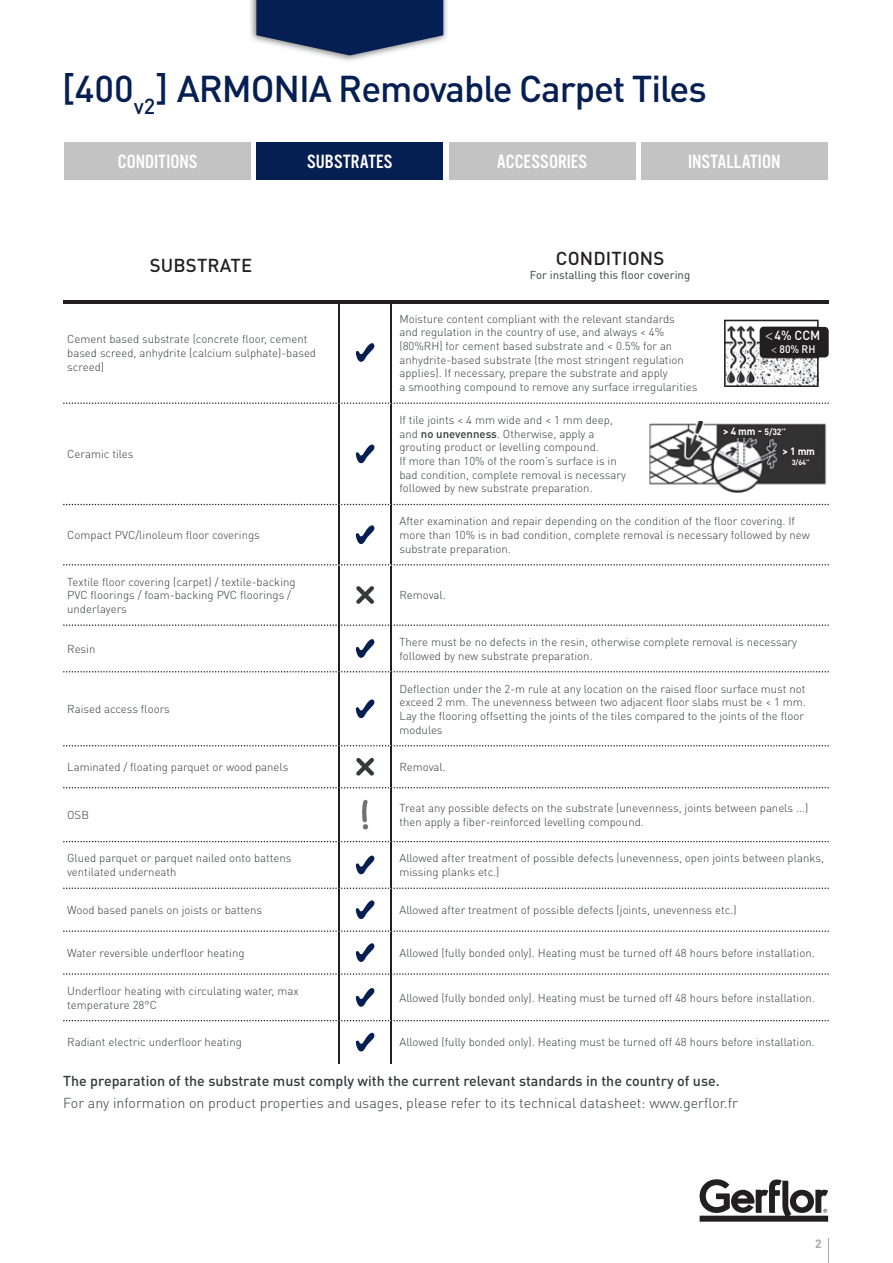
<style>
.page{position:relative;width:893px;height:1263px;background:#fff}
.page>*{position:absolute;margin:0;border:0;box-sizing:border-box;transform-origin:0 0}
.t1{font:500 36.9px "DIN Pro";letter-spacing:-.03em;color:#061f53}
.t2{font:19.95px "Alternate Got No 3 D";color:#fff}
.t3{font:500 18.6px "DIN Pro";letter-spacing:.01em;color:#231f20}
.t4{font:300 14.25px "DIN Pro";color:#35393a}
.t5{font:500 14.25px "DIN Pro";color:#35393a}
.t6{font:500 13.2px "DIN Pro";color:#fff;scale:.95 1}
.t7{font:700 12px "DIN Pro";color:#a8a9ad}
.t8{font:300 11.4px/13.6px "DIN Pro";color:#35393a}
.t9{font:11.4px "DIN Pro";color:#35393a}
.t10{font:500 10.8px "DIN Pro";color:#fff;scale:.95 1}
.t11{font:700 10.5px "DIN Pro";color:#fff;scale:.95 1}
.t12{font:700 9px "DIN Pro";color:#fff;scale:.95 1}
.t13{font:700 7.5px "DIN Pro";color:#fff;scale:.95 1}
.s1{font-weight:500}
.s2{font-family:"Minion Pro";font-weight:400;font-size:14.4px}
.s3{font-family:"Minion Pro";font-weight:400}
.s4{font-size:10.5px}
</style>
<div class="page">
<img style="left:250px;top:0;width:197px;height:61px">
<svg style="left:256px;top:0;width:187px;height:55px"></svg>
<hr style="left:63px;top:300px;width:276px;height:3px;background:#231f20">
<hr style="left:338px;top:303px;width:1px;height:99px;background:#231f20">
<hr style="left:339px;top:300px;width:52px;height:3px;background:#231f20">
<hr style="left:391px;top:303px;width:1px;height:99px;background:#231f20">
<hr style="left:391px;top:300px;width:438px;height:3px;background:#231f20">
<hr style="left:338px;top:404px;width:1px;height:100px;background:#231f20">
<hr style="left:391px;top:404px;width:1px;height:100px;background:#231f20">
<svg style="left:63px;top:402px;width:766px;height:2px"></svg>
<hr style="left:338px;top:505px;width:1px;height:59px;background:#231f20">
<hr style="left:391px;top:505px;width:1px;height:59px;background:#231f20">
<svg style="left:63px;top:504px;width:766px;height:1px"></svg>
<hr style="left:338px;top:565px;width:1px;height:59px;background:#231f20">
<hr style="left:391px;top:565px;width:1px;height:59px;background:#231f20">
<svg style="left:63px;top:564px;width:766px;height:1px"></svg>
<hr style="left:338px;top:626px;width:1px;height:45px;background:#231f20">
<hr style="left:338px;top:672px;width:1px;height:73px;background:#231f20">
<hr style="left:391px;top:626px;width:1px;height:45px;background:#231f20">
<hr style="left:391px;top:672px;width:1px;height:73px;background:#231f20">
<svg style="left:63px;top:624px;width:766px;height:2px"></svg>
<hr style="left:338px;top:746px;width:1px;height:41px;background:#231f20">
<hr style="left:391px;top:746px;width:1px;height:41px;background:#231f20">
<svg style="left:63px;top:671px;width:766px;height:1px"></svg>
<svg style="left:63px;top:745px;width:766px;height:1px"></svg>
<hr style="left:338px;top:788px;width:1px;height:53px;background:#231f20">
<hr style="left:391px;top:788px;width:1px;height:53px;background:#231f20">
<svg style="left:63px;top:787px;width:766px;height:1px"></svg>
<hr style="left:338px;top:842px;width:1px;height:45px;background:#231f20">
<hr style="left:338px;top:889px;width:1px;height:41px;background:#231f20">
<hr style="left:391px;top:842px;width:1px;height:45px;background:#231f20">
<hr style="left:391px;top:889px;width:1px;height:41px;background:#231f20">
<svg style="left:63px;top:841px;width:766px;height:1px"></svg>
<hr style="left:338px;top:932px;width:1px;height:41px;background:#231f20">
<hr style="left:391px;top:932px;width:1px;height:41px;background:#231f20">
<svg style="left:63px;top:887px;width:766px;height:2px"></svg>
<svg style="left:63px;top:930px;width:766px;height:2px"></svg>
<hr style="left:338px;top:975px;width:1px;height:45px;background:#231f20">
<hr style="left:391px;top:975px;width:1px;height:45px;background:#231f20">
<svg style="left:63px;top:973px;width:766px;height:2px"></svg>
<hr style="left:338px;top:1021px;width:1px;height:42px;background:#231f20">
<hr style="left:391px;top:1021px;width:1px;height:42px;background:#231f20">
<svg style="left:63px;top:1020px;width:766px;height:1px"></svg>
<svg style="left:356px;top:343px;width:18px;height:19px"></svg>
<svg style="left:356px;top:444px;width:18px;height:19px"></svg>
<svg style="left:356px;top:525px;width:18px;height:19px"></svg>
<svg style="left:356px;top:586px;width:18px;height:18px"></svg>
<svg style="left:356px;top:639px;width:18px;height:19px"></svg>
<svg style="left:356px;top:699px;width:18px;height:19px"></svg>
<svg style="left:356px;top:758px;width:18px;height:18px"></svg>
<svg style="left:362px;top:799px;width:6px;height:30px"></svg>
<svg style="left:356px;top:856px;width:18px;height:18px"></svg>
<svg style="left:356px;top:900px;width:18px;height:19px"></svg>
<svg style="left:356px;top:943px;width:18px;height:19px"></svg>
<svg style="left:356px;top:988px;width:18px;height:19px"></svg>
<svg style="left:356px;top:1033px;width:18px;height:18px"></svg>
<svg style="left:724px;top:320px;width:95px;height:67px"></svg>
<div style="left:760px;top:327px;width:69px;height:30px;background:#231f20;border-radius:4px"></div>
<svg style="left:700px;top:1179px;width:128px;height:43px"></svg>
<div style="left:64px;top:142px;width:187px;height:38px;background:#c4c3c4"></div>
<div style="left:449px;top:142px;width:186px;height:38px;background:#c4c3c4"></div>
<div style="left:256px;top:142px;width:187px;height:38px;background:#061f53"></div>
<div style="left:641px;top:142px;width:187px;height:38px;background:#c4c3c4"></div>
<img style="left:649px;top:421px;width:178px;height:72px">
<div style="left:718px;top:426px;width:73px;height:11px;background:#323031"></div>
<div style="left:781px;top:447px;width:36px;height:20px;background:#323031"></div>
<svg style="left:828px;top:1238px;width:1px;height:25px"></svg>
<h1 class="t1" style="left:62px;top:64px;width:646px">[400<sub>v2</sub>] ARMONIA Removable Carpet Tiles</h1>
<h2 class="t2" style="left:118px;top:151px;width:81px">CONDITIONS</h2>
<h2 class="t2" style="left:307px;top:151px;width:87px">SUBSTRATES</h2>
<h2 class="t2" style="left:497px;top:151px;width:92px">ACCESSORIES</h2>
<h2 class="t2" style="left:688px;top:151px;width:94px">INSTALLATION</h2>
<h3 class="t3" style="left:150px;top:253px;width:104px">SUBSTRATE</h3>
<h3 class="t3" style="left:556px;top:246px;width:110px">CONDITIONS</h3>
<p class="t9" style="left:530px;top:266px;width:162px">For installing this floor covering</p>
<p class="t8" style="left:67px;top:332px;width:250px">Cement based substrate (concrete floor, cement based screed, anhydrite (calcium sulphate)-based screed)</p>
<p class="t8" style="left:67px;top:447px;width:68px">Ceramic tiles</p>
<p class="t8" style="left:399px;top:311px;width:300px">Moisture content compliant with the relevant standards<br>and regulation in the country of use, and always &lt; 4% (80%RH) for cement based substrate and &lt; 0.5% for an anhydrite-based substrate (the most stringent regulation applies). If necessary, prepare the substrate and apply<br>a smoothing compound to remove any surface irregularities</p>
<p class="t8" style="left:399px;top:413px;width:228px">If tile joints &lt; 4 mm wide and &lt; 1 mm deep, and <span class="s1">no unevenness</span>. Otherwise, apply a grouting product or levelling compound.<br>If more than 10% of the room’s surface is in bad condition, complete removal is necessary followed by new substrate preparation.</p>
<p class="t6" style="left:765px;top:326px;width:60px"><span class="s2">&lt;</span>4% CCM</p>
<p class="t10" style="left:771px;top:341px;width:48px"><span class="s3">&lt;</span> 80% RH</p>
<p class="t12" style="left:723px;top:426px;width:68px"><span class="s4">&gt; 4 mm -</span> 5/32’’</p>
<p class="t11" style="left:783px;top:444px;width:36px">&gt; 1 mm</p>
<p class="t13" style="left:792px;top:457px;width:20px">3/64’’</p>
<p class="t8" style="left:67px;top:528px;width:194px">Compact PVC/linoleum floor coverings</p>
<p class="t8" style="left:67px;top:574px;width:230px">Textile floor covering (carpet) / textile-backing<br>PVC floorings / foam-backing PVC floorings / underlayers</p>
<p class="t8" style="left:399px;top:514px;width:412px">After examination and repair depending on the condition of the floor covering. If more than 10% is in bad condition, complete removal is necessary followed by new substrate preparation.</p>
<p class="t8" style="left:399px;top:588px;width:48px">Removal.</p>
<p class="t8" style="left:67px;top:641px;width:30px">Resin</p>
<p class="t8" style="left:399px;top:634px;width:399px">There must be no defects in the resin, otherwise complete removal is necessary followed by new substrate preparation.</p>
<p class="t8" style="left:67px;top:702px;width:104px">Raised access floors</p>
<p class="t8" style="left:399px;top:681px;width:408px">Deflection under the 2-m rule at any location on the raised floor surface must not exceed 2 mm. The unevenness between two adjacent floor slabs must be &lt; 1 mm.<br>Lay the flooring offsetting the joints of the tiles compared to the joints of the floor modules</p>
<p class="t8" style="left:67px;top:760px;width:223px">Laminated / floating parquet or wood panels</p>
<p class="t8" style="left:399px;top:760px;width:48px">Removal.</p>
<p class="t8" style="left:67px;top:808px;width:23px">OSB</p>
<p class="t8" style="left:399px;top:801px;width:410px">Treat any possible defects on the substrate (unevenness, joints between panels ...) then apply a fiber-reinforced levelling compound.</p>
<p class="t8" style="left:67px;top:851px;width:226px">Glued parquet or parquet nailed onto battens ventilated underneath</p>
<p class="t8" style="left:399px;top:851px;width:426px">Allowed after treatment of possible defects (unevenness, open joints between planks, missing planks etc.)</p>
<p class="t8" style="left:67px;top:903px;width:196px">Wood based panels on joists or battens</p>
<p class="t8" style="left:399px;top:903px;width:339px">Allowed after treatment of possible defects (joints, unevenness etc.)</p>
<p class="t8" style="left:67px;top:945px;width:179px">Water reversible underfloor heating</p>
<p class="t8" style="left:399px;top:945px;width:417px">Allowed (fully bonded only). Heating must be turned off 48 hours before installation.</p>
<p class="t8" style="left:67px;top:983px;width:233px">Underfloor heating with circulating water, max temperature 28°C</p>
<p class="t8" style="left:399px;top:990px;width:417px">Allowed (fully bonded only). Heating must be turned off 48 hours before installation.</p>
<p class="t8" style="left:67px;top:1035px;width:176px">Radiant electric underfloor heating</p>
<p class="t8" style="left:399px;top:1035px;width:417px">Allowed (fully bonded only). Heating must be turned off 48 hours before installation.</p>
<p class="t5" style="left:63px;top:1071px;width:658px">The preparation of the substrate must comply with the current relevant standards in the country of use.</p>
<p class="t4" style="left:63px;top:1093px;width:676px">For any information on product properties and usages, please refer to its technical datasheet: www.gerflor.fr</p>
<p class="t7" style="left:815px;top:1235px;width:8px">2</p>
</div>
